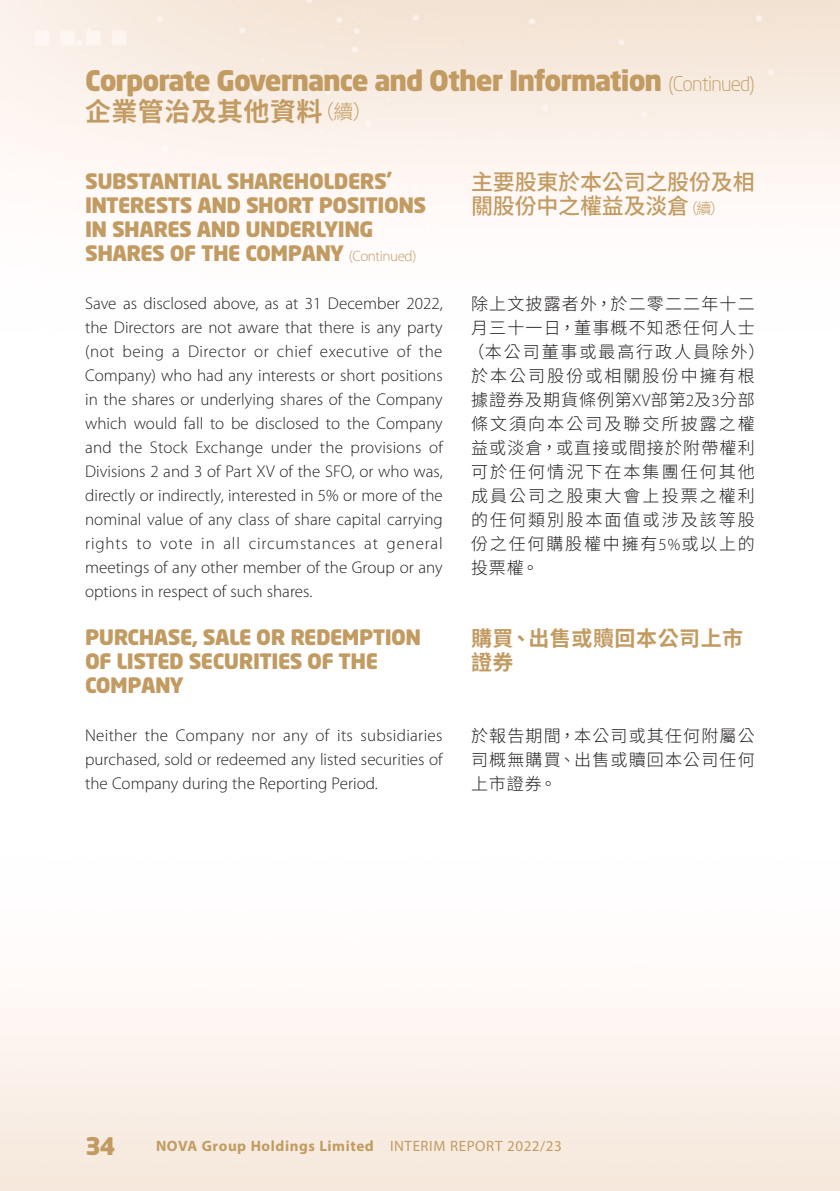
<style>
.page{position:relative;width:840px;height:1191px;background:#fff}
.page>*{position:absolute;margin:0;border:0;box-sizing:border-box;transform-origin:0 0}
.t1{font:900 28px "Neo Sans Std";letter-spacing:-.035em;color:#c29b62}
.t2{font:700 26px "Source Han Sans TC";letter-spacing:.015em;color:#c29b62}
.t3{font:900 24px "Neo Sans Std";color:#c29b62}
.C_Heading_1{font:500 22px/24px "Source Han Sans TC";letter-spacing:-.01em;color:#c29b62}
.Heading_1{font:900 21px/24px "Neo Sans Std";letter-spacing:-.025em;color:#c29b62}
.Heading_1-2{font:700 21px/24px "Source Han Sans TC";letter-spacing:.025em;color:#c29b62}
.Body_Text{font:300 17px/24px "Myriad Pro";color:#231f20;text-align:justify}
.C_Body_Text{font:300 17px/24px "Source Han Sans TC";letter-spacing:.11em;color:#231f20}
.Body_Text-2{font:300 17px/24px "Source Han Sans TC";letter-spacing:.07em;color:#231f20;text-align:justify}
.t4{font:700 15px "Myriad Pro";letter-spacing:.035em;color:#c29b62}
.s1{font-weight:300;font-size:20px}
.s2{font-family:"Myriad Pro";font-weight:300;font-size:15px}
.s3{font-weight:300;font-size:15px}
.s4{font-family:"Myriad Pro"}
.s5{font-weight:400}
</style>
<div class="page">
<h1 class="t1" style="left:85px;top:62px;width:671px">Corporate Governance and Other Information <span class="s1">(Continued)</span></h1>
<h2 class="t2" style="left:85px;top:97px;width:289px">企業管治及其他資料<span class="s1">（續）</span></h2>
<p class="Heading_1" style="left:85px;top:168px;width:342px">SUBSTANTIAL SHAREHOLDERS’<br>INTERESTS AND SHORT POSITIONS<br>IN SHARES AND UNDERLYING<br>SHARES OF THE COMPANY <span class="s2">(Continued)</span></p>
<p class="Body_Text" style="left:85px;top:291px;width:359px">Save as disclosed above, as at 31 December 2022, the Directors are not aware that there is any party (not being a Director or chief executive of the Company) who had any interests or short positions in the shares or underlying shares of the Company which would fall to be disclosed to the Company and the Stock Exchange under the provisions of Divisions 2 and 3 of Part XV of the SFO, or who was, directly or indirectly, interested in 5% or more of the nominal value of any class of share capital carrying rights to vote in all circumstances at general meetings of any other member of the Group or any options in respect of such shares.</p>
<p class="Heading_1" style="left:85px;top:624px;width:337px">PURCHASE, SALE OR REDEMPTION<br>OF LISTED SECURITIES OF THE<br>COMPANY</p>
<p class="Body_Text" style="left:85px;top:723px;width:359px">Neither the Company nor any of its subsidiaries purchased, sold or redeemed any listed securities of the Company during the Reporting Period.</p>
<p class="C_Heading_1" style="left:471px;top:170px;width:285px">主要股東於本公司之股份及相關股份中之權益及淡倉<span class="s3">（續）</span></p>
<p class="C_Body_Text" style="left:467px;top:292px;width:299px">除上文披露者外，於二零二二年十二月三十一日，董事概不知悉任何人士（本公司董事或最高行政人員除外）於本公司股份或相關股份中擁有根據證券及期貨條例第<span class="s4">XV</span>部第<span class="s4">2</span>及<span class="s4">3</span>分部條文須向本公司及聯交所披露之權益或淡倉，或直接或間接於附帶權利可於任何情況下在本集團任何其他成員公司之股東大會上投票之權利的任何類別股本面值或涉及該等股份之任何購股權中擁有<span class="s4">5%</span>或以上的投票權。</p>
<p class="Heading_1-2" style="left:471px;top:626px;width:273px">購買、出售或贖回本公司上市證券</p>
<p class="Body_Text-2" style="left:471px;top:724px;width:285px">於報告期間，本公司或其任何附屬公司概無購買、出售或贖回本公司任何上市證券。</p>
<h3 class="t3" style="left:85px;top:1130px;width:32px">34</h3>
<p class="t4" style="left:156px;top:1136px;width:407px">NOVA Group Holdings Limited <span class="s5">INTERIM REPORT 2022/23</span></p>
</div>
